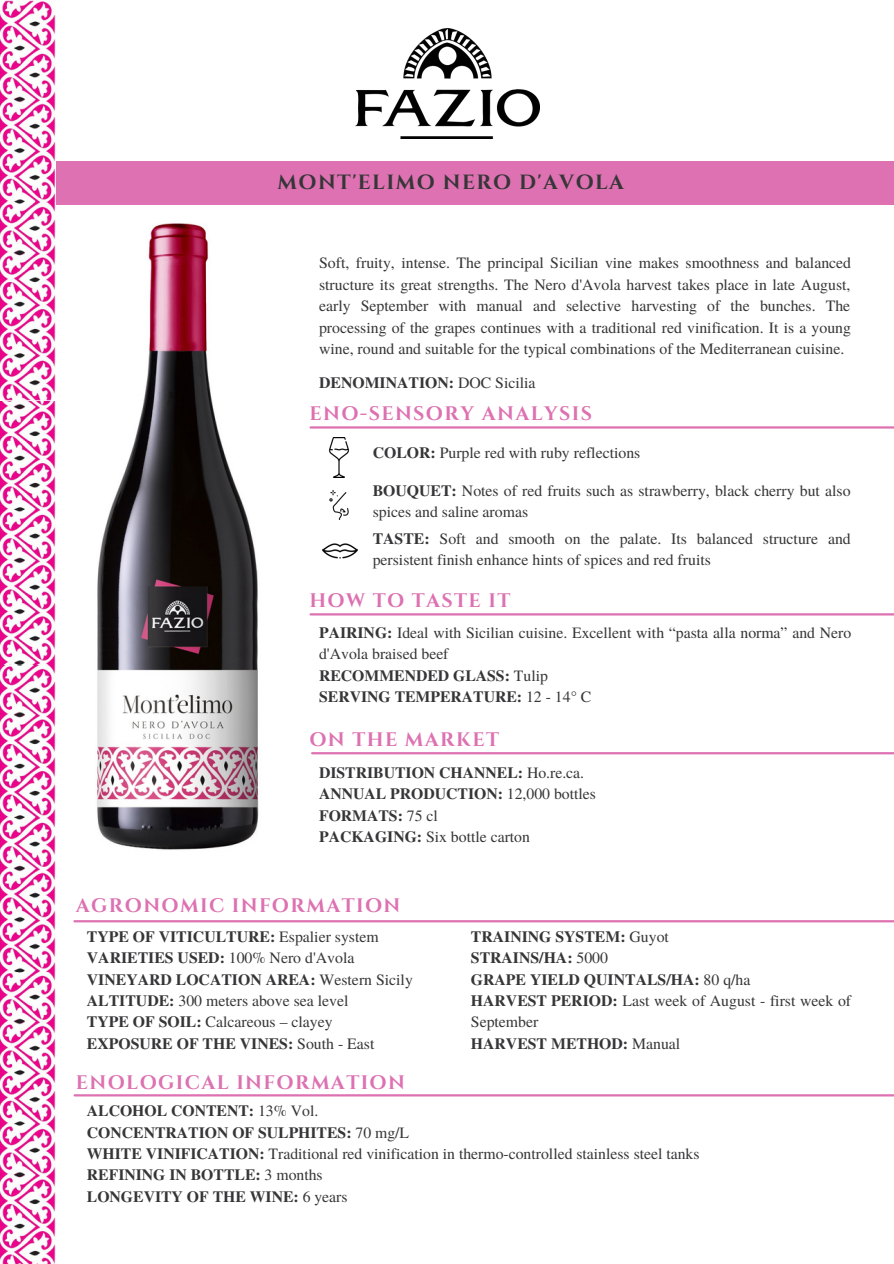
<style>
.page{position:relative;width:894px;height:1264px;background:#fff}
.page>*{position:absolute;margin:0;border:0;box-sizing:border-box;transform-origin:0 0}
.t1{font:700 20.55px "Cinzel";letter-spacing:.07em;color:#363537}
.t2{font:700 19.5px "Cinzel";letter-spacing:.07em;color:#dd71b1}
.t3{font:15.75px/21.5px "Te X Gyre Termes";color:#363537}
.t4{font:700 15.75px "Te X Gyre Termes";color:#363537}
.s1{font-weight:400}
.s2{font-weight:700}
</style>
<div class="page">
<img style="left:355px;top:28px;width:184px;height:111px">
<img style="left:328px;top:437px;width:22px;height:40px">
<img style="left:329px;top:490px;width:20px;height:30px">
<img style="left:322px;top:543px;width:35px;height:16px">
<img style="left:0;top:400px;width:56px;height:110px">
<img style="left:0;top:510px;width:56px;height:155px">
<img style="left:0;top:665px;width:56px;height:153px">
<img style="left:0;top:818px;width:56px;height:154px">
<img style="left:0;top:972px;width:56px;height:152px">
<img style="left:0;top:1124px;width:56px;height:139px">
<div style="left:0;top:161px;width:893px;height:44px;background:#dd71b1"></div>
<img style="left:0;top:0;width:56px;height:203px">
<img style="left:0;top:203px;width:56px;height:197px">
<img style="left:97px;top:223px;width:162px;height:627px">
<hr style="left:310px;top:426px;width:583px;height:2px;background:#dd71b1">
<hr style="left:310px;top:613px;width:583px;height:2px;background:#dd71b1">
<hr style="left:312px;top:752px;width:581px;height:2px;background:#dd71b1">
<hr style="left:74px;top:920px;width:819px;height:2px;background:#dd71b1">
<hr style="left:75px;top:1094px;width:818px;height:2px;background:#dd71b1">
<p class="t1" style="left:277px;top:169px;width:348px">MONT'ELIMO NERO D'AVOLA</p>
<p class="t3" style="left:319px;top:251px;width:533px;text-align:justify">Soft, fruity, intense. The principal Sicilian vine makes smoothness and balanced structure its great strengths. The Nero d'Avola harvest takes place in late August, early September with manual and selective harvesting of the bunches. The processing of the grapes continues with a traditional red vinification. It is a young wine, round and suitable for the typical combinations of the Mediterranean cuisine.</p>
<p class="t4" style="left:319px;top:370px;width:218px">DENOMINATION: <span class="s1">DOC Sicilia</span></p>
<p class="t2" style="left:309px;top:401px;width:284px">ENO-SENSORY ANALYSIS</p>
<p class="t3" style="left:372px;top:441px;width:269px"><span class="s2">COLOR:</span> Purple red with ruby reflections</p>
<p class="t3" style="left:372px;top:479px;width:479px"><span class="s2">BOUQUET:</span> Notes of red fruits such as strawberry, black cherry but also spices and saline aromas</p>
<p class="t3" style="left:372px;top:527px;width:479px"><span class="s2">TASTE:</span> Soft and smooth on the palate. Its balanced structure and persistent finish enhance hints of spices and red fruits</p>
<p class="t2" style="left:309px;top:588px;width:202px">HOW TO TASTE IT</p>
<p class="t3" style="left:319px;top:621px;width:533px"><span class="s2">PAIRING:</span> Ideal with Sicilian cuisine. Excellent with “pasta alla norma” and Nero d'Avola braised beef</p>
<p class="t4" style="left:319px;top:663px;width:230px">RECOMMENDED GLASS: <span class="s1">Tulip</span></p>
<p class="t4" style="left:319px;top:684px;width:274px">SERVING TEMPERATURE: <span class="s1">12 - 14° C</span></p>
<p class="t2" style="left:309px;top:727px;width:191px">ON THE MARKET</p>
<p class="t4" style="left:319px;top:760px;width:266px">DISTRIBUTION CHANNEL: <span class="s1">Ho.re.ca.</span></p>
<p class="t4" style="left:319px;top:781px;width:278px">ANNUAL PRODUCTION: <span class="s1">12,000 bottles</span></p>
<p class="t4" style="left:319px;top:803px;width:120px">FORMATS: <span class="s1">75 cl</span></p>
<p class="t3" style="left:319px;top:825px;width:212px"><span class="s2">PACKAGING:</span> Six bottle carton</p>
<p class="t2" style="left:76px;top:893px;width:326px">AGRONOMIC INFORMATION</p>
<p class="t4" style="left:87px;top:924px;width:293px">TYPE OF VITICULTURE: <span class="s1">Espalier system</span></p>
<p class="t3" style="left:87px;top:946px;width:269px"><span class="s2">VARIETIES USED:</span> 100% Nero d'Avola</p>
<p class="t4" style="left:87px;top:967px;width:327px">VINEYARD LOCATION AREA: <span class="s1">Western Sicily</span></p>
<p class="t3" style="left:87px;top:989px;width:263px"><span class="s2">ALTITUDE:</span> 300 meters above sea level</p>
<p class="t3" style="left:87px;top:1010px;width:247px"><span class="s2">TYPE OF SOIL:</span> Calcareous – clayey</p>
<p class="t4" style="left:87px;top:1031px;width:289px">EXPOSURE OF THE VINES: <span class="s1">South - East</span></p>
<p class="t2" style="left:76px;top:1070px;width:330px">ENOLOGICAL INFORMATION</p>
<p class="t4" style="left:471px;top:924px;width:199px">TRAINING SYSTEM: <span class="s1">Guyot</span></p>
<p class="t4" style="left:471px;top:945px;width:139px">STRAINS/HA: <span class="s1">5000</span></p>
<p class="t4" style="left:471px;top:967px;width:281px">GRAPE YIELD QUINTALS/HA: <span class="s1">80 q/ha</span></p>
<p class="t3" style="left:471px;top:989px;width:381px"><span class="s2">HARVEST PERIOD:</span> Last week of August - first week of<br>September</p>
<p class="t4" style="left:471px;top:1031px;width:211px">HARVEST METHOD: <span class="s1">Manual</span></p>
<p class="t4" style="left:87px;top:1098px;width:233px">ALCOHOL CONTENT: <span class="s1">13% Vol.</span></p>
<p class="t4" style="left:87px;top:1119px;width:324px">CONCENTRATION OF SULPHITES: <span class="s1">70 mg/L</span></p>
<p class="t3" style="left:87px;top:1142px;width:614px"><span class="s2">WHITE VINIFICATION:</span> Traditional red vinification in thermo-controlled stainless steel tanks</p>
<p class="t4" style="left:87px;top:1162px;width:237px">REFINING IN BOTTLE: <span class="s1">3 months</span></p>
<p class="t4" style="left:87px;top:1184px;width:262px">LONGEVITY OF THE WINE: <span class="s1">6 years</span></p>
</div>
